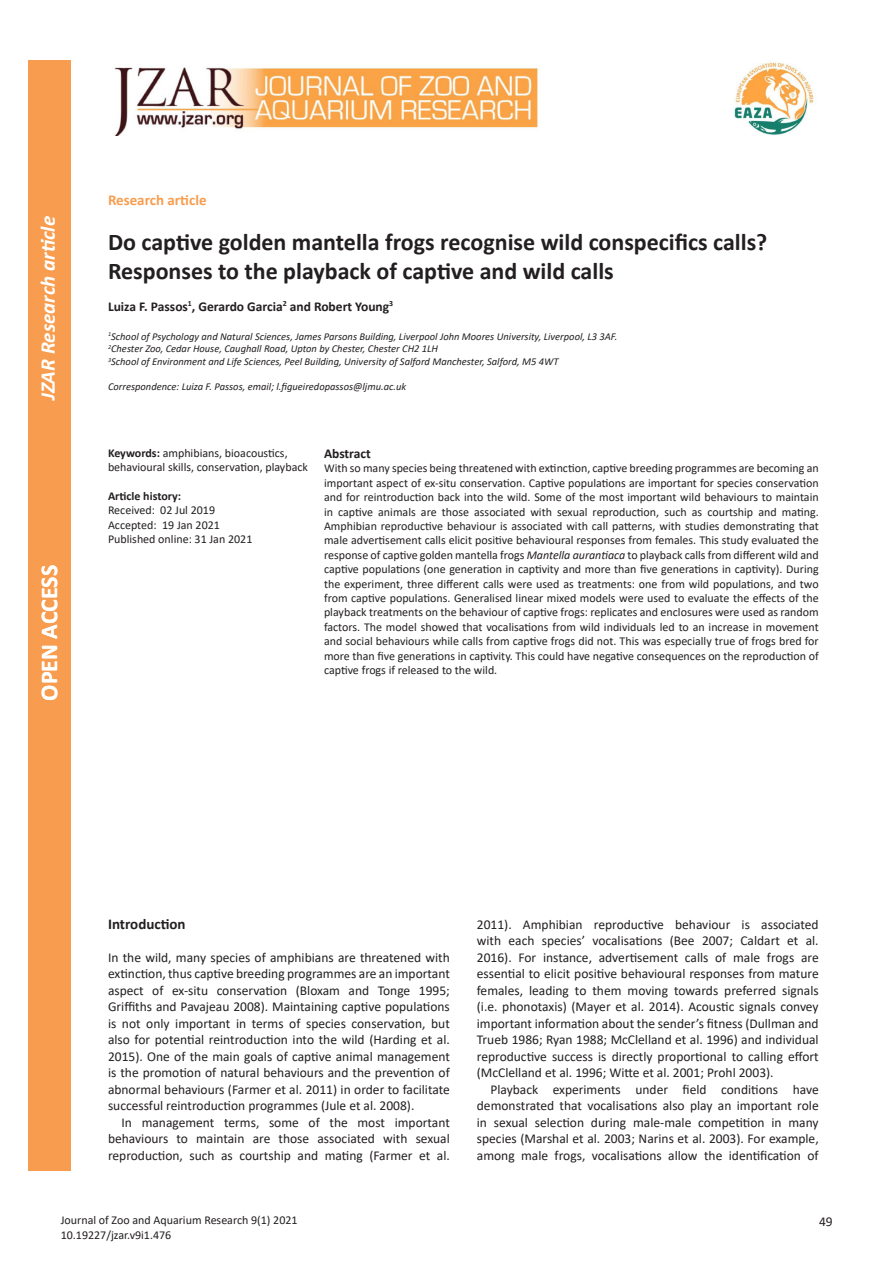
<style>
.page{position:relative;width:893px;height:1263px;background:#fff}
.page>*{position:absolute;margin:0;border:0;box-sizing:border-box;transform-origin:0 0}
.t1{font:700 24px/28.8px "Calibri";color:#231f20}
.Default{font:700 24px "Calibri";color:#fff}
.t2{font:italic 700 21px "Calibri";color:#fff}
.t3{font:700 15px "Calibri";color:#f89d4f}
.Main_heading{font:700 15px "Calibri";color:#231f20}
.Body{font:13.5px/16.5px "Calibri";color:#231f20;text-align:justify}
.Body_para_1{font:13.5px/16.5px "Calibri";color:#231f20;text-align:justify}
.Author_names{font:700 13.5px "Calibri";color:#231f20}
.Default-2{font:700 13.5px "Calibri";color:#231f20}
.Abstract{font:12px/14.4px "Calibri";color:#231f20}
.Key_hist_refs_text{font:12px/14.4px "Calibri";color:#231f20}
.Default-3{font:700 12px "Calibri";color:#231f20}
.Author_affiliation{font:italic 10.5px "Calibri";color:#231f20}
.s1{font-weight:700}
.s2{font-style:italic}
</style>
<div class="page">
<img style="left:734px;top:61px;width:80px;height:74px">
<img style="left:114px;top:67px;width:424px;height:68px">
<div style="left:28px;top:61px;width:42px;height:1110px;background:#f89d4f"></div>
<h2 class="t2" style="left:33px;top:400px;width:186px;rotate:-90deg">JZAR Research article</h2>
<p class="Default" style="left:32px;top:701px;width:137px;rotate:-90deg">OPEN ACCESS</p>
<p class="t3" style="left:108px;top:189px;width:100px">Research article</p>
<p class="t1" style="left:108px;top:227px;width:661px">Do captive golden mantella frogs recognise wild conspecifics calls?<br>Responses to the playback of captive and wild calls</p>
<p class="Author_names" style="left:108px;top:297px;width:287px">Luiza F. Passos<sup>1</sup>, Gerardo Garcia<sup>2</sup> and Robert Young<sup>3</sup></p>
<p class="Author_affiliation" style="left:108px;top:329px;width:511px"><sup>1</sup>School of Psychology and Natural Sciences, James Parsons Building, Liverpool John Moores University, Liverpool, L3 3AF.</p>
<p class="Author_affiliation" style="left:108px;top:342px;width:332px"><sup>2</sup>Chester Zoo, Cedar House, Caughall Road, Upton by Chester, Chester CH2 1LH</p>
<p class="Author_affiliation" style="left:108px;top:354px;width:452px"><sup>3</sup>School of Environment and Life Sciences, Peel Building, University of Salford Manchester, Salford, M5 4WT</p>
<p class="Author_affiliation" style="left:108px;top:379px;width:300px">Correspondence: Luiza F. Passos, email; l.figueiredopassos@ljmu.ac.uk</p>
<p class="Key_hist_refs_text" style="left:108px;top:445px;width:201px"><span class="s1">Keywords:</span> amphibians, bioacoustics, behavioural skills, conservation, playback</p>
<p class="Default-3" style="left:108px;top:488px;width:75px">Article history:</p>
<p class="Key_hist_refs_text" style="left:108px;top:503px;width:109px">Received: 02 Jul 2019</p>
<p class="Key_hist_refs_text" style="left:108px;top:517px;width:113px">Accepted: 19 Jan 2021</p>
<p class="Key_hist_refs_text" style="left:108px;top:532px;width:146px">Published online: 31 Jan 2021</p>
<p class="Default-2" style="left:324px;top:444px;width:48px">Abstract</p>
<p class="Abstract" style="left:324px;top:461px;width:496px;text-align:justify">With so many species being threatened with extinction, captive breeding programmes are becoming an important aspect of ex-situ conservation. Captive populations are important for species conservation and for reintroduction back into the wild. Some of the most important wild behaviours to maintain in captive animals are those associated with sexual reproduction, such as courtship and mating.<br>Amphibian reproductive behaviour is associated with call patterns, with studies demonstrating that male advertisement calls elicit positive behavioural responses from females. This study evaluated the response of captive golden mantella frogs <span class="s2">Mantella aurantiaca</span> to playback calls from different wild and captive populations (one generation in captivity and more than five generations in captivity). During the experiment, three different calls were used as treatments: one from wild populations, and two from captive populations. Generalised linear mixed models were used to evaluate the effects of the playback treatments on the behaviour of captive frogs: replicates and enclosures were used as random factors. The model showed that vocalisations from wild individuals led to an increase in movement and social behaviours while calls from captive frogs did not. This was especially true of frogs bred for more than five generations in captivity. This could have negative consequences on the reproduction of captive frogs if released to the wild.</p>
<p class="Main_heading" style="left:108px;top:913px;width:79px">Introduction</p>
<p class="Body_para_1" style="left:108px;top:948px;width:343px">In the wild, many species of amphibians are threatened with extinction, thus captive breeding programmes are an important aspect of ex-situ conservation (Bloxam and Tonge 1995; Griffiths and Pavajeau 2008). Maintaining captive populations is not only important in terms of species conservation, but also for potential reintroduction into the wild (Harding et al.<br>2015). One of the main goals of captive animal management is the promotion of natural behaviours and the prevention of abnormal behaviours (Farmer et al. 2011) in order to facilitate successful reintroduction programmes (Jule et al. 2008).</p>
<p class="Body" style="left:108px;top:1113px;width:343px;text-indent:14px">In management terms, some of the most important behaviours to maintain are those associated with sexual reproduction, such as courtship and mating (Farmer et al.</p>
<p class="Body" style="left:477px;top:915px;width:343px">2011). Amphibian reproductive behaviour is associated with each species’ vocalisations (Bee 2007; Caldart et al.<br>2016). For instance, advertisement calls of male frogs are essential to elicit positive behavioural responses from mature females, leading to them moving towards preferred signals (i.e. phonotaxis) (Mayer et al. 2014). Acoustic signals convey important information about the sender’s fitness (Dullman and Trueb 1986; Ryan 1988; McClelland et al. 1996) and individual reproductive success is directly proportional to calling effort (McClelland et al. 1996; Witte et al. 2001; Prohl 2003).</p>
<p class="Body" style="left:477px;top:1080px;width:343px;text-indent:14px">Playback experiments under field conditions have demonstrated that vocalisations also play an important role in sexual selection during male-male competition in many species (Marshal et al. 2003; Narins et al. 2003). For example, among male frogs, vocalisations allow the identification of</p>
<p class="Abstract" style="left:61px;top:1213px;width:238px">Journal of Zoo and Aquarium Research 9(1) 2021<br>10.19227/jzar.v9i1.476</p>
<p class="Body" style="left:819px;top:1212px;width:15px">49</p>
</div>
